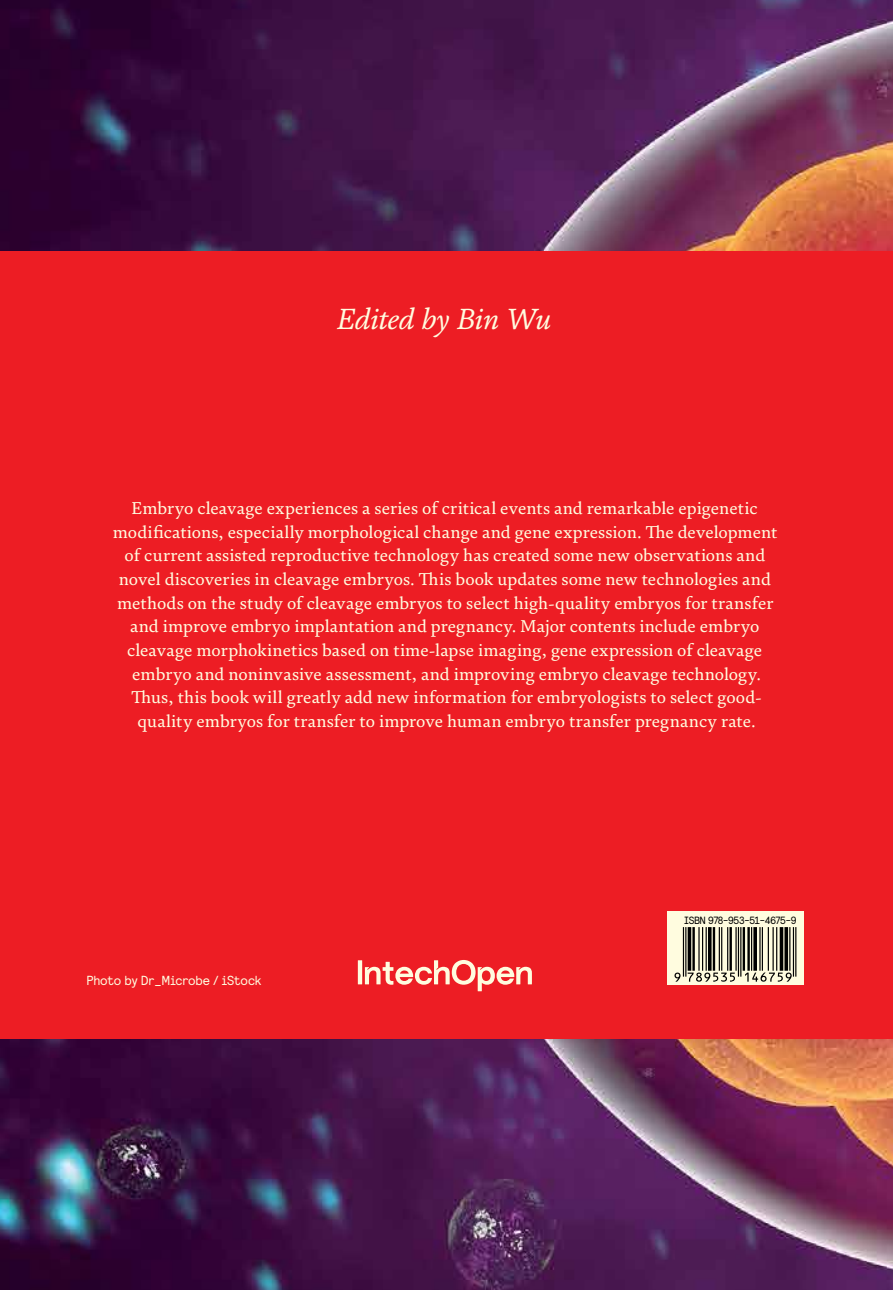
<style>
.page{position:relative;width:893px;height:1290px;background:#fff}
.page>*{position:absolute;margin:0;border:0;box-sizing:border-box;transform-origin:0 0}
.t1{font:italic 29.75px "FS Brabo";letter-spacing:-.015em;color:#fffcdf}
.t2{font:17.5px/23.6px "FS Brabo";letter-spacing:.005em;color:#fffcdf;text-align:center}
.t3{font:13.12px "Relative Faux";letter-spacing:-.01em;color:#fffcdf}
.t4{font:10.5px "Relative Faux";letter-spacing:-.035em;color:#000}
</style>
<div class="page">
<img style="left:0;top:0;width:893px;height:1290px">
<div style="left:0;top:251px;width:893px;height:787px;background:#ed1d24"></div>
<svg style="left:358px;top:960px;width:174px;height:31px"></svg>
<svg style="left:667px;top:912px;width:137px;height:73px;background:#f2efd3"></svg>
<hr style="left:795px;top:927px;width:1px;height:49px;background:#000">
<hr style="left:793px;top:927px;width:1px;height:49px;background:#000">
<hr style="left:789px;top:927px;width:1px;height:44px;background:#000">
<svg style="left:784px;top:927px;width:4px;height:44px"></svg>
<hr style="left:780px;top:927px;width:3px;height:44px;background:#000">
<hr style="left:776px;top:927px;width:1px;height:44px;background:#000">
<hr style="left:772px;top:927px;width:2px;height:44px;background:#000">
<hr style="left:768px;top:927px;width:1px;height:44px;background:#000">
<hr style="left:762px;top:927px;width:1px;height:44px;background:#000">
<hr style="left:759px;top:927px;width:2px;height:44px;background:#000">
<svg style="left:753px;top:927px;width:4px;height:44px"></svg>
<hr style="left:751px;top:927px;width:1px;height:44px;background:#000">
<hr style="left:747px;top:927px;width:3px;height:44px;background:#000">
<hr style="left:743px;top:927px;width:2px;height:44px;background:#000">
<hr style="left:740px;top:927px;width:1px;height:49px;background:#000">
<hr style="left:738px;top:927px;width:1px;height:49px;background:#000">
<hr style="left:735px;top:927px;width:2px;height:44px;background:#000">
<hr style="left:729px;top:927px;width:3px;height:44px;background:#000">
<hr style="left:727px;top:927px;width:1px;height:44px;background:#000">
<hr style="left:721px;top:927px;width:1px;height:44px;background:#000">
<hr style="left:719px;top:927px;width:1px;height:44px;background:#000">
<hr style="left:713px;top:927px;width:2px;height:44px;background:#000">
<svg style="left:708px;top:927px;width:4px;height:44px"></svg>
<hr style="left:706px;top:927px;width:1px;height:44px;background:#000">
<hr style="left:702px;top:927px;width:1px;height:44px;background:#000">
<hr style="left:698px;top:927px;width:2px;height:44px;background:#000">
<hr style="left:692px;top:927px;width:3px;height:44px;background:#000">
<hr style="left:688px;top:927px;width:3px;height:44px;background:#000">
<hr style="left:685px;top:927px;width:1px;height:49px;background:#000">
<hr style="left:683px;top:927px;width:1px;height:49px;background:#000">
<svg style="left:673px;top:972px;width:119px;height:10px"></svg>
<h1 class="t1" style="left:338px;top:297px;width:216px">Edited by Bin Wu</h1>
<p class="t2" style="left:113px;top:496px;width:666px">Embryo cleavage experiences a series of critical events and remarkable epigenetic modifications, especially morphological change and gene expression. The development of current assisted reproductive technology has created some new observations and novel discoveries in cleavage embryos. This book updates some new technologies and methods on the study of cleavage embryos to select high-quality embryos for transfer and improve embryo implantation and pregnancy. Major contents include embryo cleavage morphokinetics based on time-lapse imaging, gene expression of cleavage embryo and noninvasive assessment, and improving embryo cleavage technology.<br>Thus, this book will greatly add new information for embryologists to select good&shy;quality embryos for transfer to improve human embryo transfer pregnancy rate.</p>
<p class="t3" style="left:86px;top:972px;width:177px">Photo by Dr_Microbe / iStock</p>
<p class="t4" style="left:684px;top:913px;width:114px">ISBN 978-953-51-4675-9</p>
<p class="t4" style="left:764px;top:913px;width:32px">3511 1</p>
</div>
